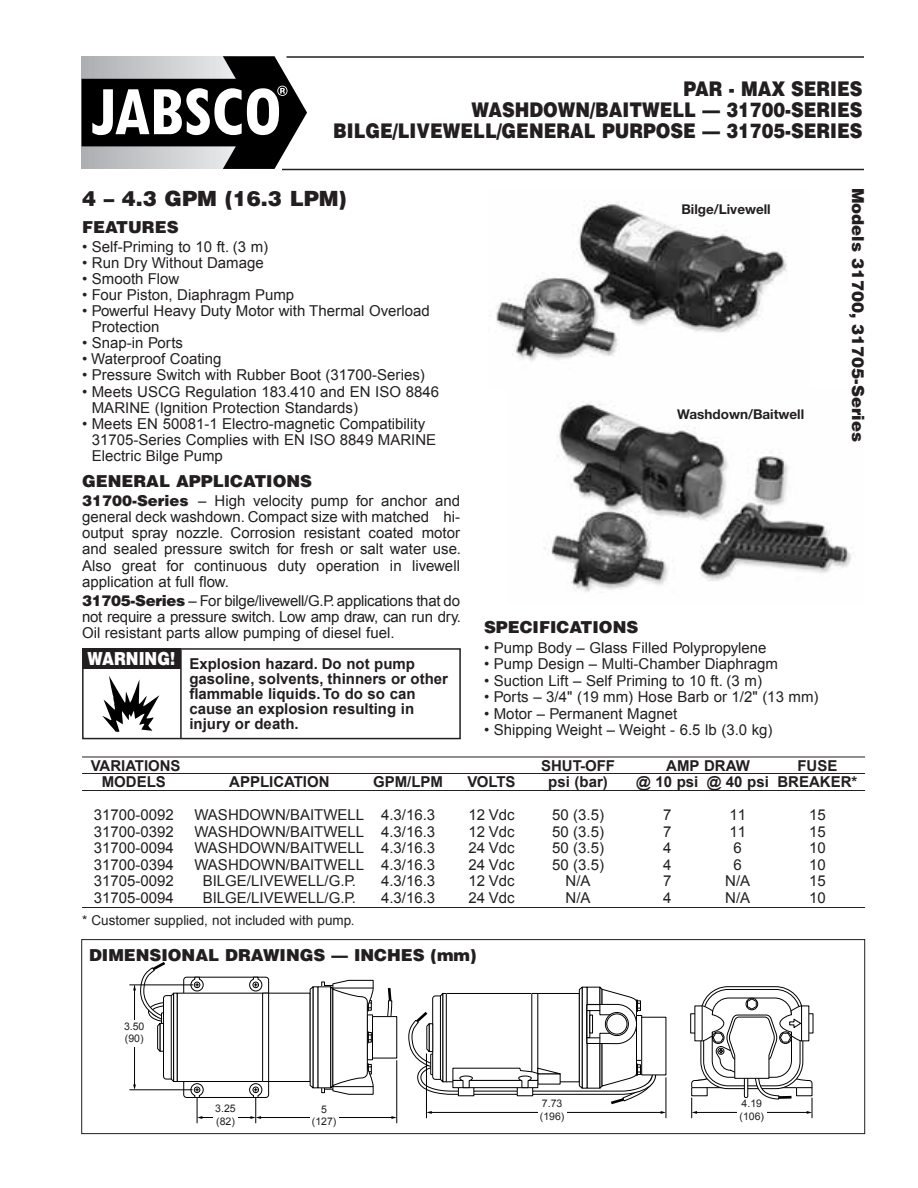
<style>
.page{position:relative;width:918px;height:1188px;background:#fff}
.page>*{position:absolute;margin:0;border:0;box-sizing:border-box;transform-origin:0 0}
.t1{font:900 21px "Helvetica";color:#231f20}
.t2{font:900 20.25px/21px "Helvetica";color:#231f20;text-align:right;scale:.87 1}
.t3{font:900 18px "Helvetica";color:#fff;scale:.85 1}
.t4{font:900 16.5px "Helvetica";color:#231f20}
.t5{font:15px/16.5px "Arial";color:#231f20;text-align:justify}
.t6{font:700 15px/15px "Arial";color:#231f20;text-align:center}
.t7{font:13.5px "Arial";color:#231f20}
.t8{font:700 13.5px "Helvetica Neue";color:#231f20}
.t9{font:10.5px/12.6px "Arial";color:#231f20}
.s1{font-family:"Helvetica";font-weight:900}
</style>
<div class="page">
<img style="left:496px;top:201px;width:291px;height:160px">
<img style="left:544px;top:401px;width:307px;height:191px">
<div style="left:82px;top:648px;width:379px;height:91px;border:2px solid #231f20"></div>
<hr style="left:180px;top:649px;width:2px;height:90px;background:#231f20">
<div style="left:82px;top:649px;width:99px;height:20px;background:#231f20"></div>
<svg style="left:102px;top:676px;width:57px;height:56px"></svg>
<hr style="left:82px;top:790px;width:783px;height:1px;background:#231f20">
<hr style="left:82px;top:907px;width:783px;height:1px;background:#231f20">
<hr style="left:82px;top:773px;width:783px;height:1px;background:#231f20">
<hr style="left:82px;top:757px;width:783px;height:1px;background:#231f20">
<div style="left:690px;top:1013px;width:8px;height:20px;border:1px solid #000"></div>
<hr style="left:396px;top:1061px;width:1px;height:62px;background:#000">
<hr style="left:334px;top:1117px;width:58px;height:1px;background:#000">
<svg style="left:391px;top:1116px;width:6px;height:3px"></svg>
<hr style="left:260px;top:1117px;width:56px;height:1px;background:#000">
<hr style="left:666px;top:1078px;width:1px;height:40px;background:#000">
<div style="left:183px;top:1078px;width:86px;height:20px;border:1px solid #000;border-radius:3px"></div>
<svg style="left:190px;top:1083px;width:73px;height:41px"></svg>
<div style="left:183px;top:977px;width:86px;height:20px;border:1px solid #000;border-radius:3px"></div>
<svg style="left:249px;top:976px;width:14px;height:16px"></svg>
<svg style="left:190px;top:976px;width:14px;height:16px"></svg>
<div style="left:177px;top:993px;width:133px;height:89px;background:#fff"></div>
<div style="left:177px;top:993px;width:134px;height:89px;border:1px solid #000"></div>
<div style="left:173px;top:993px;width:5px;height:89px;border:1px solid #000"></div>
<div style="left:262px;top:993px;width:7px;height:89px;border:1px solid #000"></div>
<svg style="left:309px;top:986px;width:5px;height:103px"></svg>
<svg style="left:321px;top:979px;width:72px;height:116px"></svg>
<svg style="left:704px;top:989px;width:96px;height:97px"></svg>
<svg style="left:408px;top:986px;width:258px;height:133px"></svg>
<div style="left:637px;top:1016px;width:5px;height:44px;background:#fff"></div>
<div style="left:636px;top:1015px;width:6px;height:46px;border:1px solid #000"></div>
<div style="left:642px;top:1017px;width:24px;height:58px;background:#fff"></div>
<div style="left:641px;top:1017px;width:25px;height:58px;border:1px solid #000"></div>
<svg style="left:691px;top:998px;width:122px;height:121px"></svg>
<hr style="left:130px;top:1089px;width:62px;height:1px;background:#000">
<hr style="left:130px;top:985px;width:63px;height:1px;background:#000">
<svg style="left:129px;top:962px;width:48px;height:128px"></svg>
<hr style="left:426px;top:1054px;width:1px;height:64px;background:#000">
<div style="left:81px;top:939px;width:784px;height:195px;border:1px solid #231f20"></div>
<svg style="left:82px;top:56px;width:225px;height:113px"></svg>
<hr style="left:286px;top:56px;width:578px;height:2px;background:#231f20">
<hr style="left:282px;top:169px;width:582px;height:1px;background:#231f20">
<div style="left:213px;top:1103px;width:25px;height:27px;background:#fff"></div>
<div style="left:310px;top:1104px;width:28px;height:26px;background:#fff"></div>
<div style="left:538px;top:1098px;width:28px;height:27px;background:#fff"></div>
<div style="left:737px;top:1098px;width:30px;height:27px;background:#fff"></div>
<div style="left:122px;top:1021px;width:25px;height:26px;background:#fff"></div>
<h2 class="t2" style="left:333px;top:80px;width:610px">PAR - MAX SERIES<br>WASHDOWN/BAITWELL — 31700-SERIES<br>BILGE/LIVEWELL/GENERAL PURPOSE — 31705-SERIES</h2>
<h1 class="t1" style="left:82px;top:191px;width:266px">4 – 4.3 GPM (16.3 LPM)</h1>
<p class="t4" style="left:82px;top:221px;width:98px">FEATURES</p>
<p class="t5" style="left:82px;top:239px;width:188px">• Self-Priming to 10 ft. (3 m)</p>
<p class="t5" style="left:82px;top:255px;width:183px">• Run Dry Without Damage</p>
<p class="t5" style="left:82px;top:271px;width:99px">• Smooth Flow</p>
<p class="t5" style="left:82px;top:287px;width:214px">• Four Piston, Diaphragm Pump</p>
<p class="t5" style="left:92px;top:303px;width:340px;line-height:16px;text-indent:-10px">• Powerful Heavy Duty Motor with Thermal Overload<br>Protection</p>
<p class="t5" style="left:82px;top:335px;width:102px">• Snap-in Ports</p>
<p class="t5" style="left:82px;top:351px;width:141px">• Waterproof Coating</p>
<p class="t5" style="left:82px;top:367px;width:344px">• Pressure Switch with Rubber Boot (31700-Series)</p>
<p class="t5" style="left:92px;top:383px;width:349px;line-height:16px;text-indent:-10px">• Meets USCG Regulation 183.410 and EN ISO 8846<br>MARINE (Ignition Protection Standards)</p>
<p class="t5" style="left:92px;top:415px;width:346px;line-height:16px;text-align:left;text-indent:-10px">• Meets EN 50081-1 Electro-magnetic Compatibility<br>31705-Series Complies with EN ISO 8849 MARINE<br>Electric Bilge Pump</p>
<p class="t4" style="left:82px;top:475px;width:231px">GENERAL APPLICATIONS</p>
<p class="t5" style="left:82px;top:493px;width:380px;line-height:16px"><span class="s1">31700-Series</span> – High velocity pump for anchor and general deck washdown. Compact size with matched hi&shy;output spray nozzle. Corrosion resistant coated motor and sealed pressure switch for fresh or salt water use.<br>Also great for continuous duty operation in livewell application at full flow.</p>
<p class="t5" style="left:82px;top:592px;width:380px;line-height:16px"><span class="s1">31705-Series</span> – For bilge/livewell/G.P. applications that do not require a pressure switch. Low amp draw, can run dry.<br>Oil resistant parts allow pumping of diesel fuel.</p>
<p class="t3" style="left:87px;top:652px;width:105px">WARNING!</p>
<p class="t6" style="left:189px;top:656px;width:260px;text-align:left">Explosion hazard. Do not pump gasoline, solvents, thinners or other flammable liquids. To do so can cause an explosion resulting in injury or death.</p>
<p class="t8" style="left:681px;top:201px;width:91px">Bilge/Livewell</p>
<p class="t8" style="left:677px;top:406px;width:128px">Washdown/Baitwell</p>
<p class="t4" style="left:484px;top:621px;width:156px">SPECIFICATIONS</p>
<p class="t5" style="left:484px;top:639px;width:284px">• Pump Body – Glass Filled Polypropylene</p>
<p class="t5" style="left:484px;top:656px;width:295px">• Pump Design – Multi-Chamber Diaphragm</p>
<p class="t5" style="left:484px;top:672px;width:279px">• Suction Lift – Self Priming to 10 ft. (3 m)</p>
<p class="t5" style="left:484px;top:689px;width:336px">• Ports – 3/4" (19 mm) Hose Barb or 1/2" (13 mm)</p>
<p class="t5" style="left:484px;top:705px;width:195px">• Motor – Permanent Magnet</p>
<p class="t5" style="left:484px;top:722px;width:290px">• Shipping Weight – Weight - 6.5 lb (3.0 kg)</p>
<p class="t4" style="left:864px;top:188px;width:256px;rotate:90deg">Models 31700, 31705-Series</p>
<p class="t6" style="left:91px;top:758px;width:91px;line-height:16.5px">VARIATIONS<br>MODELS</p>
<p class="t5" style="left:94px;top:807px;width:82px">31700-0092<br>31700-0392<br>31700-0094<br>31700-0394<br>31705-0092<br>31705-0094</p>
<p class="t6" style="left:229px;top:775px;width:102px">APPLICATION</p>
<p class="t5" style="left:195px;top:807px;width:171px;text-align:center">WASHDOWN/BAITWELL<br>WASHDOWN/BAITWELL<br>WASHDOWN/BAITWELL<br>WASHDOWN/BAITWELL<br>BILGE/LIVEWELL/G.P.<br>BILGE/LIVEWELL/G.P.</p>
<p class="t7" style="left:82px;top:912px;width:274px">* Customer supplied, not included with pump.</p>
<p class="t6" style="left:373px;top:775px;width:72px">GPM/LPM</p>
<p class="t5" style="left:381px;top:807px;width:56px">4.3/16.3<br>4.3/16.3<br>4.3/16.3<br>4.3/16.3<br>4.3/16.3<br>4.3/16.3</p>
<p class="t6" style="left:468px;top:775px;width:49px">VOLTS</p>
<p class="t5" style="left:468px;top:807px;width:48px">12 Vdc 12 Vdc 24 Vdc 24 Vdc 12 Vdc 24 Vdc</p>
<p class="t4" style="left:89px;top:949px;width:389px">DIMENSIONAL DRAWINGS — INCHES (mm)</p>
<p class="t6" style="left:541px;top:758px;width:76px;line-height:16.5px">SHUT-OFF psi (bar)</p>
<p class="t5" style="left:552px;top:807px;width:54px;text-align:center">50 (3.5)<br>50 (3.5)<br>50 (3.5)<br>50 (3.5)<br>N/A<br>N/A</p>
<p class="t6" style="left:636px;top:758px;width:115px;line-height:16.4px;text-align:left;text-indent:30px">AMP DRAW @ 10 psi</p>
<p class="t5" style="left:663px;top:807px;width:10px">7<br>7<br>4<br>4<br>7<br>4</p>
<p class="t6" style="left:707px;top:775px;width:64px">@ 40 psi</p>
<p class="t5" style="left:725px;top:807px;width:27px;text-align:center">11<br>11<br>6<br>6<br>N/A<br>N/A</p>
<p class="t6" style="left:777px;top:758px;width:81px;line-height:16.5px">FUSE<br>BREAKER*</p>
<p class="t5" style="left:809px;top:807px;width:18px">15<br>15<br>10<br>10<br>15<br>10</p>
<p class="t9" style="left:124px;top:1020px;width:22px">3.50 (90)</p>
<p class="t9" style="left:215px;top:1102px;width:22px">3.25 (82)</p>
<p class="t9" style="left:312px;top:1103px;width:26px;text-align:center">5 (127)</p>
<p class="t9" style="left:540px;top:1097px;width:26px">7.73 (196)</p>
<p class="t9" style="left:740px;top:1097px;width:26px">4.19 (106)</p>
</div>
